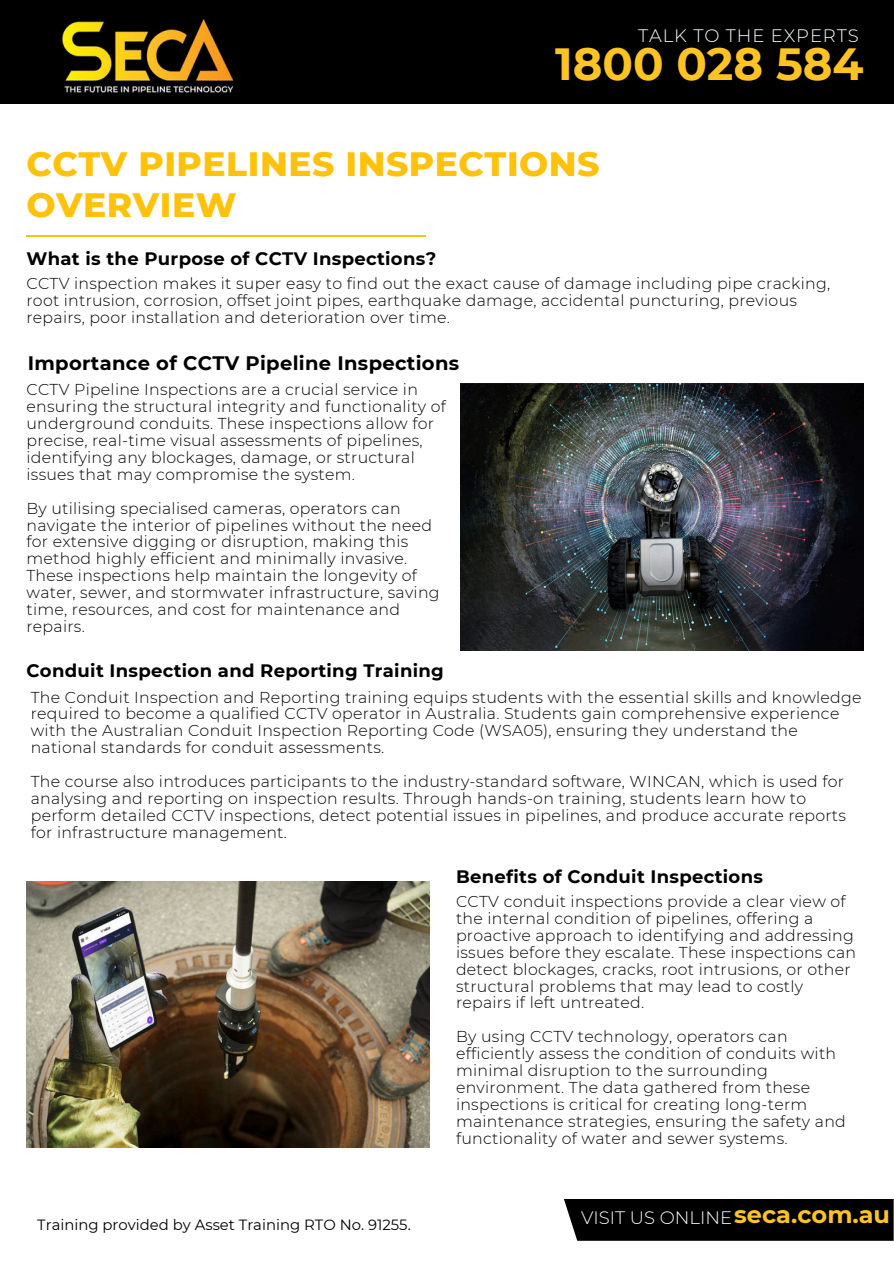
<style>
.page{position:relative;width:894px;height:1264px;background:#fff}
.page>*{position:absolute;margin:0;border:0;box-sizing:border-box;transform-origin:0 0}
.t1{font:700 45px "Montserrat";color:#ffc424}
.t2{font:800 34.5px/40.5px "Montserrat";letter-spacing:.015em;color:#ffc20c}
.t3{font:700 24px "Montserrat";color:#ffc424}
.t4{font:700 19.5px "Montserrat";letter-spacing:.015em;color:#000}
.t5{font:700 18px "Montserrat";letter-spacing:.015em;color:#000}
.t6{font:300 18px "Montserrat";letter-spacing:.05em;color:#fff}
.t7{font:300 18px "Montserrat";color:#fff}
.t8{font:300 15.75px/16.8px "Montserrat";letter-spacing:.015em;color:#000}
.t9{font:14.85px "Montserrat";color:#000}
</style>
<div class="page">
<hr style="left:26px;top:236px;width:400px;height:1px;background:#ffc20c">
<div style="left:0;top:0;width:893px;height:104px;background:#000"></div>
<img style="left:42px;top:19px;width:214px;height:76px">
<img style="left:460px;top:383px;width:402px;height:267px">
<img style="left:26px;top:881px;width:403px;height:266px">
<div style="left:564px;top:1199px;width:329px;height:41px;background:#000"></div>
<p class="t6" style="left:638px;top:24px;width:222px">TALK TO THE EXPERTS</p>
<p class="t1" style="left:555px;top:36px;width:310px">1800 028 584</p>
<h1 class="t2" style="left:26px;top:143px;width:574px">CCTV PIPELINES INSPECTIONS<br>OVERVIEW</h1>
<h2 class="t5" style="left:26px;top:247px;width:411px">What is the Purpose of CCTV Inspections?</h2>
<h3 class="t8" style="left:26px;top:275px;width:805px">CCTV inspection makes it super easy to find out the exact cause of damage including pipe cracking, root intrusion, corrosion, offset joint pipes, earthquake damage, accidental puncturing, previous repairs, poor installation and deterioration over time.</h3>
<h4 class="t4" style="left:28px;top:351px;width:433px">Importance of CCTV Pipeline Inspections</h4>
<p class="t8" style="left:26px;top:381px;width:421px">CCTV Pipeline Inspections are a crucial service in ensuring the structural integrity and functionality of underground conduits. These inspections allow for precise, real-time visual assessments of pipelines, identifying any blockages, damage, or structural issues that may compromise the system.</p>
<p class="t8" style="left:26px;top:499px;width:414px">By utilising specialised cameras, operators can navigate the interior of pipelines without the need for extensive digging or disruption, making this method highly efficient and minimally invasive.<br>These inspections help maintain the longevity of water, sewer, and stormwater infrastructure, saving time, resources, and cost for maintenance and repairs.</p>
<p class="t5" style="left:26px;top:660px;width:419px">Conduit Inspection and Reporting Training</p>
<p class="t8" style="left:31px;top:688px;width:832px">The Conduit Inspection and Reporting training equips students with the essential skills and knowledge required to become a qualified CCTV operator in Australia. Students gain comprehensive experience with the Australian Conduit Inspection Reporting Code (WSA05), ensuring they understand the national standards for conduit assessments.</p>
<h4 class="t8" style="left:31px;top:773px;width:816px">The course also introduces participants to the industry-standard software, WINCAN, which is used for analysing and reporting on inspection results. Through hands-on training, students learn how to perform detailed CCTV inspections, detect potential issues in pipelines, and produce accurate reports for infrastructure management.</h4>
<h4 class="t5" style="left:456px;top:865px;width:308px">Benefits of Conduit Inspections</h4>
<h4 class="t9" style="left:37px;top:1216px;width:375px">Training provided by Asset Training RTO No. 91255.</h4>
<p class="t8" style="left:456px;top:893px;width:401px">CCTV conduit inspections provide a clear view of the internal condition of pipelines, offering a proactive approach to identifying and addressing issues before they escalate. These inspections can detect blockages, cracks, root intrusions, or other structural problems that may lead to costly repairs if left untreated.</p>
<p class="t8" style="left:456px;top:1028px;width:391px">By using CCTV technology, operators can efficiently assess the condition of conduits with minimal disruption to the surrounding environment. The data gathered from these inspections is critical for creating long-term maintenance strategies, ensuring the safety and functionality of water and sewer systems.</p>
<p class="t7" style="left:581px;top:1206px;width:152px">VISIT US ONLINE</p>
<p class="t3" style="left:734px;top:1200px;width:157px">seca.com.au</p>
</div>
